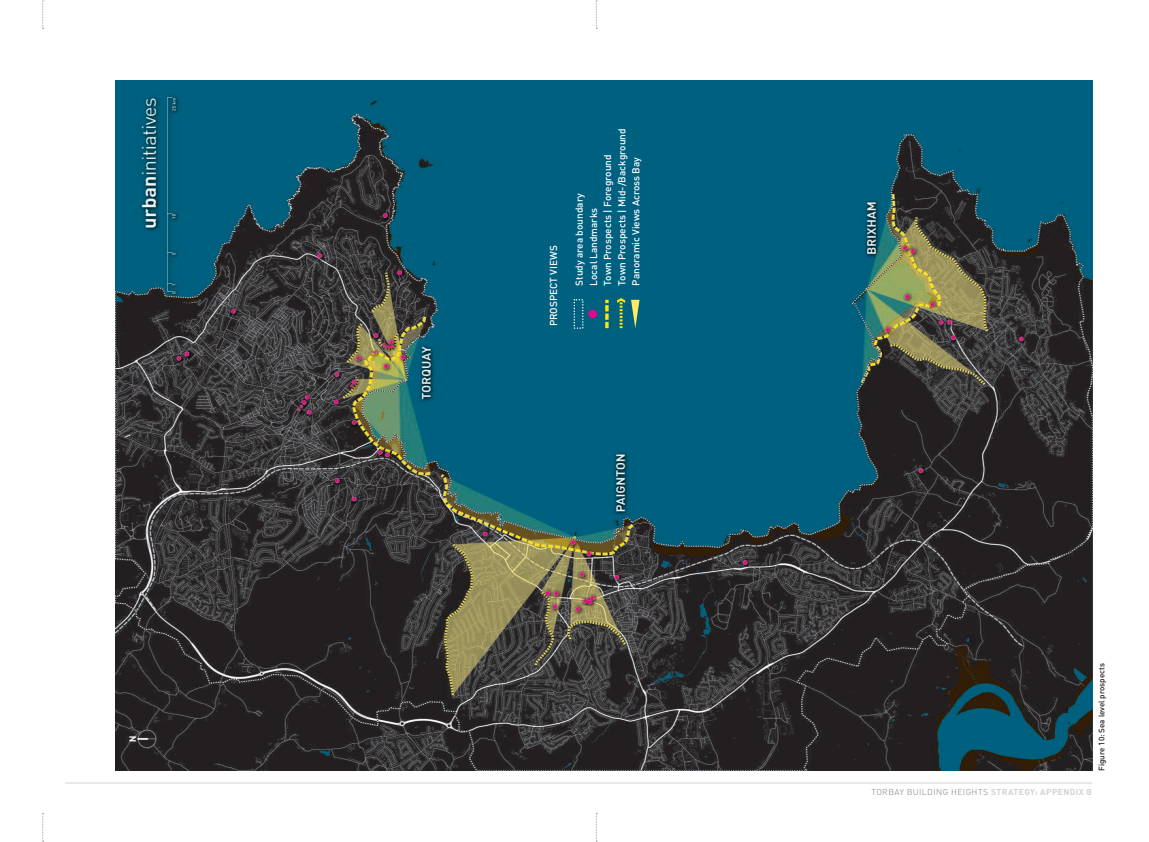
<style>
.page{position:relative;width:1149px;height:842px;background:#fff}
.page>*{position:absolute;margin:0;border:0;box-sizing:border-box;transform-origin:0 0}
.t1{font:500 10px/14.2px "DIN";color:#fff}
.t2{font:300 8.5px "DIN";letter-spacing:.05em;color:#837c7b}
._06_Caption__Text{font:500 8px "DIN";color:#231f20}
.s1{font-weight:700;color:#d1d2d4}
</style>
<div class="page">
<hr style="left:65px;top:783px;width:1026px;height:1px;background:#d1d2d4">
<svg style="left:596px;top:0;width:1px;height:29px"></svg>
<svg style="left:596px;top:813px;width:1px;height:29px"></svg>
<svg style="left:43px;top:0;width:1px;height:29px"></svg>
<svg style="left:43px;top:813px;width:1px;height:29px"></svg>
<img style="left:116px;top:81px;width:975px;height:690px">
<div style="left:538px;top:104px;width:110px;height:231px;background:#00607f"></div>
<svg style="left:573px;top:299px;width:10px;height:30px"></svg>
<svg style="left:605px;top:300px;width:3px;height:28px"></svg>
<svg style="left:617px;top:298px;width:8px;height:30px"></svg>
<svg style="left:631px;top:300px;width:8px;height:28px"></svg>
<div style="left:588px;top:310px;width:8px;height:8px;background:#ed028c;border-radius:50%"></div>
<p class="t1" style="left:546px;top:326px;width:82px;rotate:-90deg">PROSPECT VIEWS</p>
<p class="t1" style="left:600px;top:286px;width:159px;rotate:-90deg">Town Prospects | Foreground<br>Town Prospects | Mid-/Background<br>Panoramic Views Across Bay</p>
<p class="t1" style="left:571px;top:286px;width:94px;rotate:-90deg">Study area boundary</p>
<p class="t1" style="left:585px;top:286px;width:79px;rotate:-90deg">Local Landmarks</p>
<p class="_06_Caption__Text" style="left:1096px;top:771px;width:109px;rotate:-90deg">Figure 10: Sea level prospects</p>
<p class="t2" style="left:871px;top:786px;width:222px">TORBAY BUILDING HEIGHTS <span class="s1">STRATEGY: APPENDIX B</span></p>
</div>
